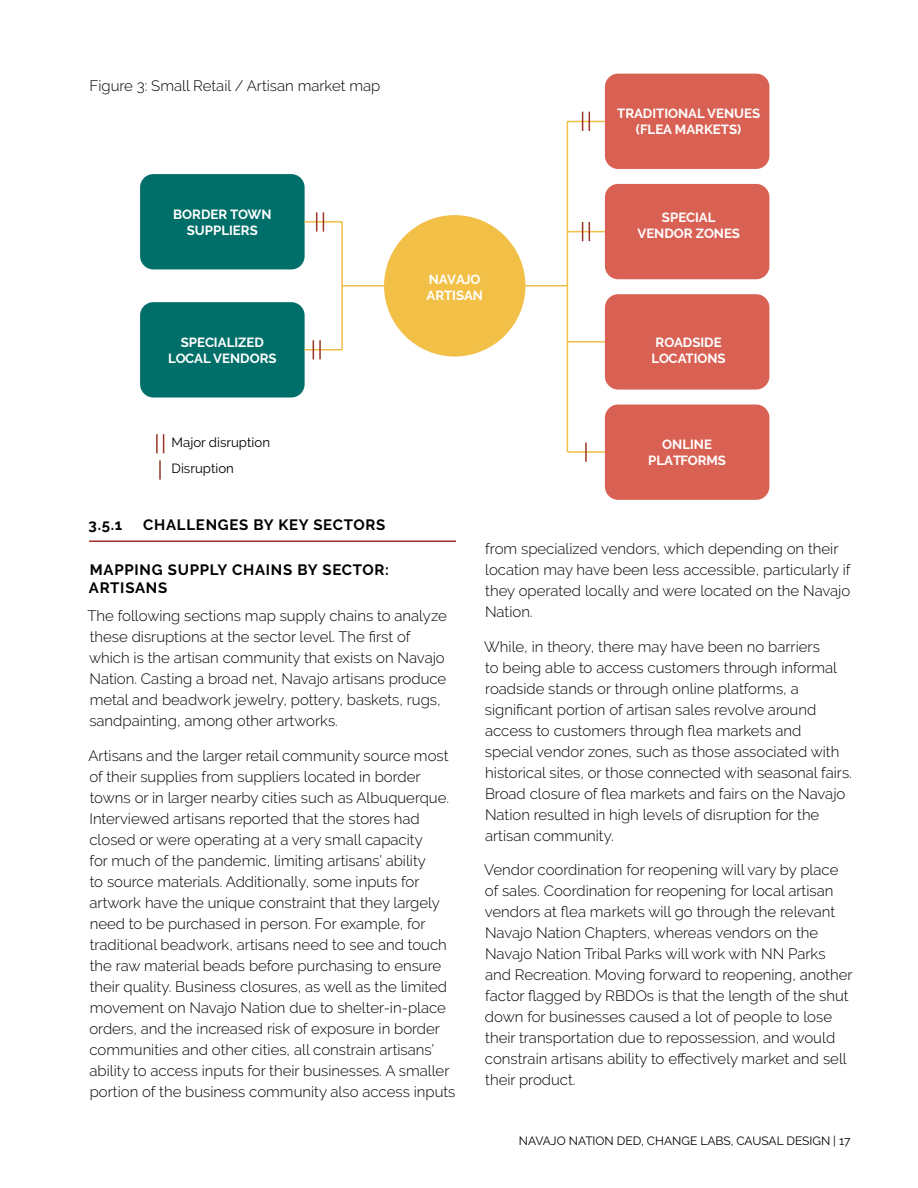
<style>
.page{position:relative;width:918px;height:1188px;background:#fff}
.page>*{position:absolute;margin:0;border:0;box-sizing:border-box;transform-origin:0 0}
.t1{font:300 15px/21px "Raleway";color:#000}
.t2{font:700 15px/18px "Raleway";letter-spacing:.05em;color:#000}
.t3{font:700 13.2px/15.9px "Raleway";color:#fff;text-align:center}
.t4{font:13.2px/26.2px "Raleway";color:#000}
.t5{font:12px "Raleway";color:#000}
</style>
<div class="page">
<div style="left:140px;top:174px;width:165px;height:95px;background:#006e69;border-radius:13px"></div>
<div style="left:140px;top:302px;width:165px;height:96px;background:#006e69;border-radius:13px"></div>
<div style="left:605px;top:74px;width:164px;height:95px;background:#d96154;border-radius:13px"></div>
<div style="left:605px;top:184px;width:164px;height:95px;background:#d96154;border-radius:13px"></div>
<div style="left:605px;top:294px;width:164px;height:96px;background:#d96154;border-radius:13px"></div>
<div style="left:605px;top:405px;width:164px;height:95px;background:#d96154;border-radius:13px"></div>
<hr style="left:342px;top:285px;width:225px;height:2px;background:#f2bf47">
<div style="left:384px;top:215px;width:141px;height:142px;background:#f2bf47;border-radius:71px"></div>
<hr style="left:305px;top:221px;width:37px;height:2px;background:#f2bf47">
<hr style="left:305px;top:349px;width:37px;height:2px;background:#f2bf47">
<hr style="left:567px;top:341px;width:38px;height:2px;background:#f2bf47">
<hr style="left:567px;top:231px;width:38px;height:1px;background:#f2bf47">
<hr style="left:567px;top:121px;width:38px;height:1px;background:#f2bf47">
<hr style="left:567px;top:451px;width:38px;height:2px;background:#f2bf47">
<hr style="left:341px;top:222px;width:2px;height:128px;background:#f2bf47">
<hr style="left:567px;top:121px;width:1px;height:331px;background:#f2bf47">
<svg style="left:316px;top:212px;width:1px;height:20px"></svg>
<svg style="left:323px;top:212px;width:1px;height:20px"></svg>
<svg style="left:313px;top:340px;width:8px;height:19px"></svg>
<svg style="left:582px;top:112px;width:1px;height:19px"></svg>
<svg style="left:589px;top:112px;width:1px;height:19px"></svg>
<svg style="left:582px;top:222px;width:1px;height:19px"></svg>
<svg style="left:589px;top:222px;width:1px;height:19px"></svg>
<svg style="left:585px;top:443px;width:2px;height:19px"></svg>
<svg style="left:156px;top:434px;width:8px;height:19px"></svg>
<hr style="left:159px;top:460px;width:2px;height:20px;background:#993324">
<hr style="left:89px;top:541px;width:367px;height:1px;background:#9e3024">
<p class="t1" style="left:90px;top:75px;width:292px">Figure 3: Small Retail / Artisan market map</p>
<p class="t3" style="left:617px;top:106px;width:145px">TRADITIONAL VENUES (FLEA MARKETS)</p>
<p class="t3" style="left:173px;top:206px;width:100px">BORDER TOWN<br>SUPPLIERS</p>
<p class="t3" style="left:637px;top:210px;width:104px">SPECIAL<br>VENDOR ZONES</p>
<p class="t3" style="left:427px;top:272px;width:58px;text-align:left">NAVAJO<br>ARTISAN</p>
<p class="t3" style="left:168px;top:334px;width:110px">SPECIALIZED<br>LOCAL VENDORS</p>
<p class="t3" style="left:651px;top:334px;width:76px">ROADSIDE<br>LOCATIONS</p>
<p class="t4" style="left:172px;top:429px;width:100px">Major disruption<br>Disruption</p>
<p class="t3" style="left:648px;top:436px;width:79px">ONLINE<br>PLATFORMS</p>
<p class="t2" style="left:89px;top:516px;width:35px">3.5.1</p>
<p class="t2" style="left:143px;top:516px;width:244px">CHALLENGES BY KEY SECTORS</p>
<p class="t2" style="left:89px;top:561px;width:301px">MAPPING SUPPLY CHAINS BY SECTOR:<br>ARTISANS</p>
<p class="t1" style="left:87px;top:605px;width:361px">The following sections map supply chains to analyze these disruptions at the sector level. The first of which is the artisan community that exists on Navajo Nation. Casting a broad net, Navajo artisans produce metal and beadwork jewelry, pottery, baskets, rugs, sandpainting, among other artworks.</p>
<p class="t1" style="left:89px;top:745px;width:368px">Artisans and the larger retail community source most of their supplies from suppliers located in border towns or in larger nearby cities such as Albuquerque.<br>Interviewed artisans reported that the stores had closed or were operating at a very small capacity<br>for much of the pandemic, limiting artisans’ ability<br>to source materials. Additionally, some inputs for artwork have the unique constraint that they largely need to be purchased in person. For example, for traditional beadwork, artisans need to see and touch the raw material beads before purchasing to ensure their quality. Business closures, as well as the limited movement on Navajo Nation due to shelter-in-place orders, and the increased risk of exposure in border communities and other cities, all constrain artisans’ ability to access inputs for their businesses. A smaller portion of the business community also access inputs</p>
<p class="t1" style="left:485px;top:538px;width:367px">from specialized vendors, which depending on their location may have been less accessible, particularly if they operated locally and were located on the Navajo Nation.</p>
<p class="t1" style="left:484px;top:636px;width:369px">While, in theory, there may have been no barriers<br>to being able to access customers through informal roadside stands or through online platforms, a significant portion of artisan sales revolve around access to customers through flea markets and special vendor zones, such as those associated with historical sites, or those connected with seasonal fairs.<br>Broad closure of flea markets and fairs on the Navajo Nation resulted in high levels of disruption for the artisan community.</p>
<p class="t1" style="left:484px;top:859px;width:370px">Vendor coordination for reopening will vary by place of sales. Coordination for reopening for local artisan vendors at flea markets will go through the relevant Navajo Nation Chapters, whereas vendors on the Navajo Nation Tribal Parks will work with NN Parks and Recreation. Moving forward to reopening, another factor flagged by RBDOs is that the length of the shut down for businesses caused a lot of people to lose their transportation due to repossession, and would constrain artisans ability to effectively market and sell their product.</p>
<p class="t5" style="left:519px;top:1134px;width:333px">NAVAJO NATION DED, CHANGE LABS, CAUSAL DESIGN | 17</p>
</div>
